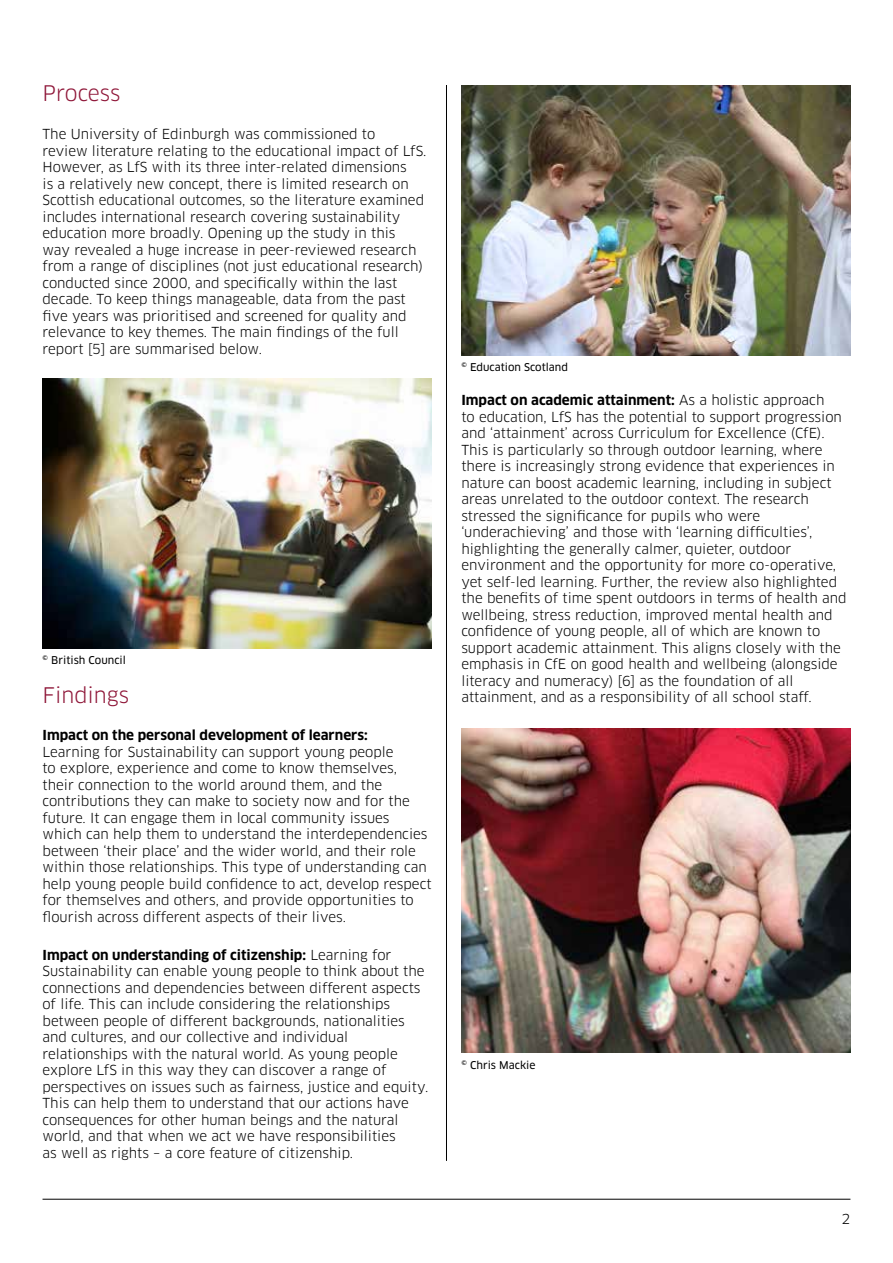
<style>
.page{position:relative;width:893px;height:1263px;background:#fff}
.page>*{position:absolute;margin:0;border:0;box-sizing:border-box;transform-origin:0 0}
.t1{font:21px "Clan";color:#8f1739}
.t2{font:13.5px/16.5px "Clan";color:#000}
.t3{font:700 13.5px "Clan";color:#000}
.t4{font:10.5px "Clan News";color:#000}
.s1{font-weight:700}
</style>
<div class="page">
<hr style="left:43px;top:1199px;width:807px;height:1px;background:#000">
<hr style="left:446px;top:85px;width:1px;height:1076px;background:#000">
<img style="left:43px;top:378px;width:389px;height:270px">
<img style="left:461px;top:729px;width:389px;height:324px">
<img style="left:461px;top:85px;width:389px;height:270px">
<h1 class="t1" style="left:43px;top:81px;width:79px">Process</h1>
<p class="t2" style="left:43px;top:126px;width:385px">The University of Edinburgh was commissioned to<br>review literature relating to the educational impact of LfS.<br>However, as LfS with its three inter-related dimensions<br>is a relatively new concept, there is limited research on Scottish educational outcomes, so the literature examined includes international research covering sustainability education more broadly. Opening up the study in this<br>way revealed a huge increase in peer-reviewed research from a range of disciplines (not just educational research) conducted since 2000, and specifically within the last decade. To keep things manageable, data from the past five years was prioritised and screened for quality and relevance to key themes. The main findings of the full report [5] are summarised below.</p>
<p class="t4" style="left:43px;top:653px;width:85px"><sup>©</sup> British Council</p>
<h1 class="t1" style="left:43px;top:682px;width:88px">Findings</h1>
<p class="t3" style="left:43px;top:727px;width:327px">Impact on the personal development of learners:</p>
<p class="t2" style="left:43px;top:744px;width:391px">Learning for Sustainability can support young people<br>to explore, experience and come to know themselves, their connection to the world around them, and the contributions they can make to society now and for the future. It can engage them in local community issues which can help them to understand the interdependencies between ‘their place’ and the wider world, and their role within those relationships. This type of understanding can help young people build confidence to act, develop respect for themselves and others, and provide opportunities to flourish across different aspects of their lives.</p>
<p class="t2" style="left:43px;top:946px;width:387px"><span class="s1">Impact on understanding of citizenship:</span> Learning for Sustainability can enable young people to think about the connections and dependencies between different aspects of life. This can include considering the relationships between people of different backgrounds, nationalities and cultures, and our collective and individual relationships with the natural world. As young people explore LfS in this way they can discover a range of perspectives on issues such as fairness, justice and equity.<br>This can help them to understand that our actions have consequences for other human beings and the natural world, and that when we act we have responsibilities<br>as well as rights – a core feature of citizenship.</p>
<p class="t4" style="left:461px;top:360px;width:108px"><sup>©</sup> Education Scotland</p>
<p class="t2" style="left:461px;top:392px;width:387px"><span class="s1">Impact on academic attainment:</span> As a holistic approach<br>to education, LfS has the potential to support progression and ‘attainment’ across Curriculum for Excellence (CfE).<br>This is particularly so through outdoor learning, where there is increasingly strong evidence that experiences in nature can boost academic learning, including in subject areas unrelated to the outdoor context. The research stressed the significance for pupils who were ‘underachieving’ and those with ‘learning difficulties’, highlighting the generally calmer, quieter, outdoor environment and the opportunity for more co-operative, yet self-led learning. Further, the review also highlighted the benefits of time spent outdoors in terms of health and wellbeing, stress reduction, improved mental health and confidence of young people, all of which are known to support academic attainment. This aligns closely with the emphasis in CfE on good health and wellbeing (alongside literacy and numeracy) [6] as the foundation of all attainment, and as a responsibility of all school staff.</p>
<p class="t4" style="left:461px;top:1058px;width:76px"><sup>©</sup> Chris Mackie</p>
<p class="t2" style="left:842px;top:1211px;width:10px">2</p>
</div>
